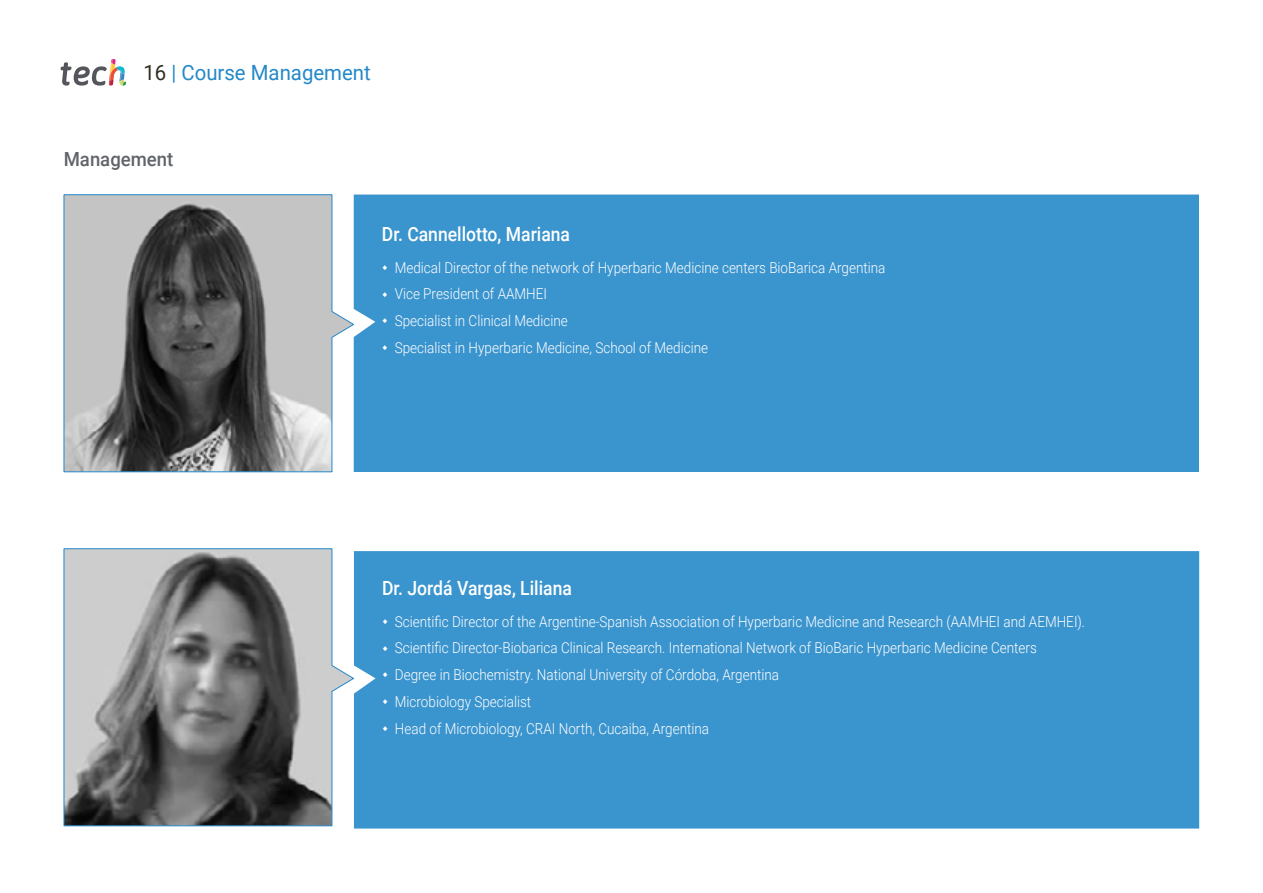
<style>
.page{position:relative;width:1263px;height:893px;background:#fff}
.page>*{position:absolute;margin:0;border:0;box-sizing:border-box;transform-origin:0 0}
.t1{font:21px "Roboto";color:#2488c9}
.t2{font:500 19.5px "Roboto";color:#fff;scale:.9 1}
.t3{font:500 19.5px "Roboto";color:#61646a;scale:.95 1}
.t4{font:300 15px/26.7px "Roboto";color:#fff;scale:.9 1}
.s1{color:#312e20}
</style>
<div class="page">
<svg style="left:61px;top:59px;width:65px;height:27px"></svg>
<div style="left:354px;top:195px;width:845px;height:277px;background:#3a94ce"></div>
<div style="left:354px;top:551px;width:845px;height:277px;background:#3a94ce"></div>
<svg style="left:64px;top:194px;width:290px;height:278px;background:#8b8d8f"></svg>
<svg style="left:64px;top:548px;width:290px;height:278px;background:#898b8c"></svg>
<svg style="left:383px;top:265px;width:4px;height:5px"></svg>
<svg style="left:383px;top:292px;width:4px;height:5px"></svg>
<svg style="left:383px;top:319px;width:4px;height:5px"></svg>
<svg style="left:383px;top:345px;width:4px;height:5px"></svg>
<svg style="left:383px;top:619px;width:4px;height:5px"></svg>
<svg style="left:383px;top:646px;width:4px;height:5px"></svg>
<svg style="left:383px;top:673px;width:4px;height:5px"></svg>
<svg style="left:383px;top:699px;width:4px;height:5px"></svg>
<svg style="left:383px;top:726px;width:4px;height:5px"></svg>
<h1 class="t1" style="left:144px;top:57px;width:229px"><span class="s1">16</span> | Course Management</h1>
<h2 class="t3" style="left:64px;top:145px;width:117px">Management</h2>
<h2 class="t2" style="left:382px;top:220px;width:211px">Dr. Cannellotto, Mariana</h2>
<p class="t4" style="left:395px;top:253px;width:547px">Medical Director of the network of Hyperbaric Medicine centers BioBarica Argentina Vice President of AAMHEI<br>Specialist in Clinical Medicine<br>Specialist in Hyperbaric Medicine, School of Medicine</p>
<h2 class="t2" style="left:382px;top:574px;width:212px">Dr. Jordá Vargas, Liliana</h2>
<p class="t4" style="left:395px;top:607px;width:768px">Scientific Director of the Argentine-Spanish Association of Hyperbaric Medicine and Research (AAMHEI and AEMHEI).<br>Scientific Director-Biobarica Clinical Research. International Network of BioBaric Hyperbaric Medicine Centers<br>Degree in Biochemistry. National University of Córdoba, Argentina<br>Microbiology Specialist<br>Head of Microbiology, CRAI North, Cucaiba, Argentina</p>
</div>
